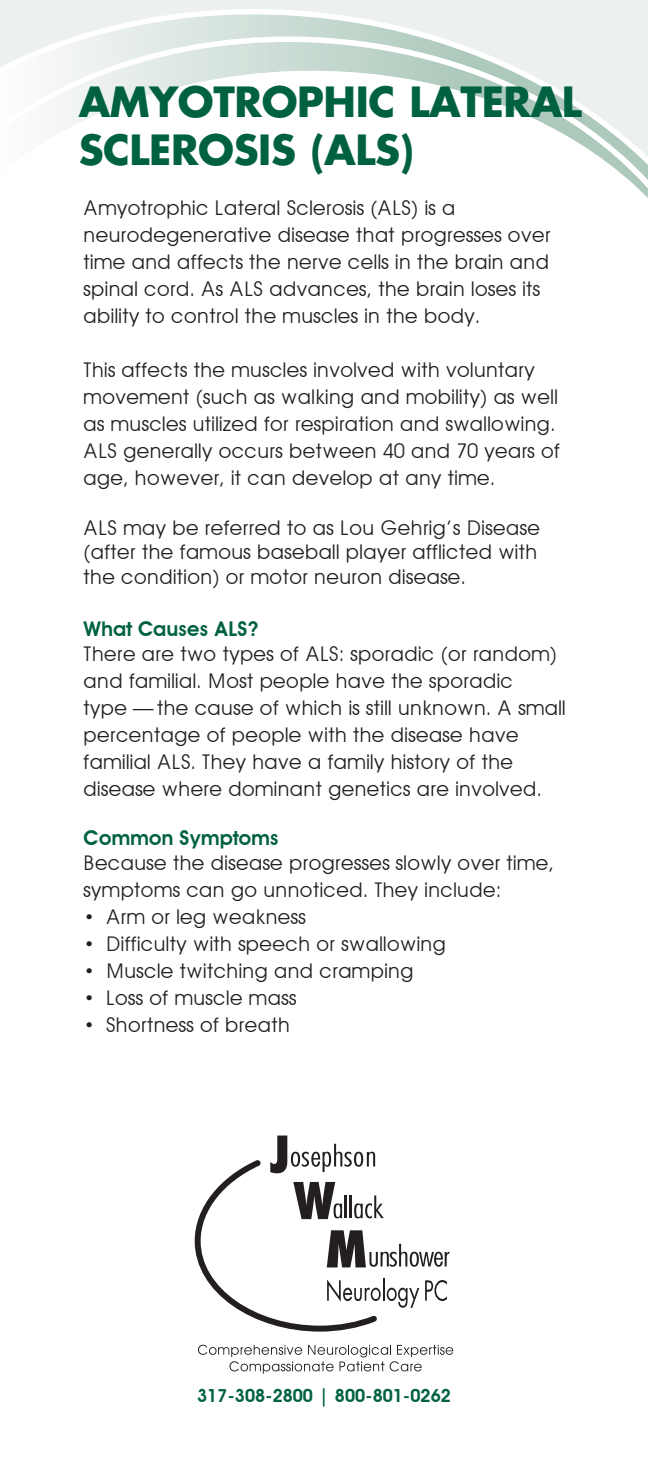
<style>
.page{position:relative;width:648px;height:1458px;background:#fff}
.page>*{position:absolute;margin:0;border:0;box-sizing:border-box;transform-origin:0 0}
.t1{font:700 40.5px/48.6px "Futura";letter-spacing:-.01em;color:#006142}
.t2{font:20.25px/27px "Avant Garde";letter-spacing:-.01em;color:#231f20}
.t3{font:600 20.25px "Avant Garde";letter-spacing:-.015em;color:#006142}
.t4{font:600 18px "Avant Garde";color:#006142}
</style>
<div class="page">
<div style="left:0;top:0;width:648px;height:8px;background:#edf1ee"></div>
<svg style="left:0;top:8px;width:648px;height:178px"></svg>
<svg style="left:198px;top:1345px;width:255px;height:29px"></svg>
<svg style="left:194px;top:1136px;width:255px;height:196px"></svg>
<p class="t1" style="left:79px;top:76px;width:505px">AMYOTROPHIC LATERAL<br>SCLEROSIS (ALS)</p>
<p class="t2" style="left:83px;top:194px;width:469px">Amyotrophic Lateral Sclerosis (ALS) is a neurodegenerative disease that progresses over time and affects the nerve cells in the brain and spinal cord. As ALS advances, the brain loses its ability to control the muscles in the body.</p>
<p class="t2" style="left:83px;top:356px;width:479px">This affects the muscles involved with voluntary movement (such as walking and mobility) as well as muscles utilized for respiration and swallowing.<br>ALS generally occurs between 40 and 70 years of age, however, it can develop at any time.</p>
<p class="t2" style="left:83px;top:515px;width:458px;line-height:24.8px">ALS may be referred to as Lou Gehrig’s Disease (after the famous baseball player afflicted with the condition) or motor neuron disease.</p>
<p class="t3" style="left:83px;top:617px;width:177px">What Causes ALS?</p>
<p class="t2" style="left:83px;top:640px;width:484px">There are two types of ALS: sporadic (or random) and familial. Most people have the sporadic<br>type — the cause of which is still unknown. A small percentage of people with the disease have familial ALS. They have a family history of the disease where dominant genetics are involved.</p>
<p class="t3" style="left:83px;top:826px;width:197px">Common Symptoms</p>
<p class="t2" style="left:83px;top:849px;width:472px">Because the disease progresses slowly over time, symptoms can go unnoticed. They include:</p>
<p class="t2" style="left:83px;top:903px;width:224px">• Arm or leg weakness</p>
<p class="t2" style="left:83px;top:930px;width:364px">• Difficulty with speech or swallowing</p>
<p class="t2" style="left:83px;top:957px;width:332px">• Muscle twitching and cramping</p>
<p class="t2" style="left:83px;top:984px;width:215px">• Loss of muscle mass</p>
<p class="t2" style="left:83px;top:1011px;width:208px">• Shortness of breath</p>
<p class="t4" style="left:197px;top:1385px;width:255px">317-308-2800 | 800-801-0262</p>
</div>
